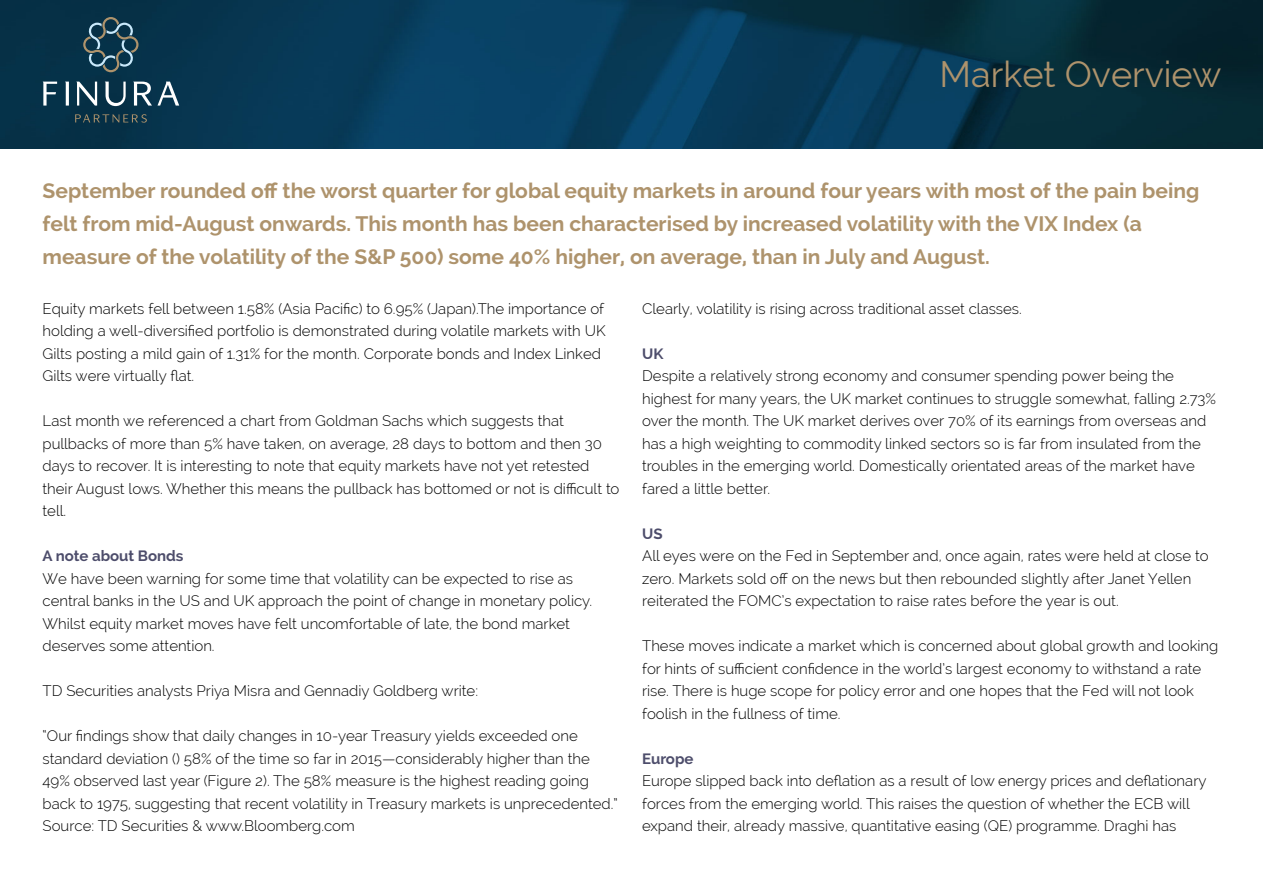
<style>
.page{position:relative;width:1263px;height:893px;background:#fff}
.page>*{position:absolute;margin:0;border:0;box-sizing:border-box;transform-origin:0 0}
.t1{font:36px "Raleway";color:#ae936c}
.t2{font:700 21px/33px "Raleway";color:#ae936c}
.t3{font:300 15px/22.5px "Raleway";color:#000}
.t4{font:700 15px "Raleway";color:#4d4d6b}
</style>
<div class="page">
<img style="left:0;top:0;width:1263px;height:149px">
<svg style="left:43px;top:82px;width:14px;height:24px"></svg>
<svg style="left:133px;top:82px;width:46px;height:24px"></svg>
<svg style="left:65px;top:82px;width:4px;height:24px"></svg>
<svg style="left:105px;top:82px;width:21px;height:24px"></svg>
<svg style="left:76px;top:82px;width:21px;height:24px"></svg>
<svg style="left:75px;top:114px;width:72px;height:9px"></svg>
<svg style="left:83px;top:17px;width:56px;height:55px;background:#2d505f"></svg>
<h1 class="t1" style="left:940px;top:53px;width:283px">Market Overview</h1>
<p class="t2" style="left:43px;top:175px;width:1158px">September rounded off the worst quarter for global equity markets in around four years with most of the pain being felt from mid-August onwards. This month has been characterised by increased volatility with the VIX Index (a measure of the volatility of the S&amp;P 500) some 40% higher, on average, than in July and August.</p>
<p class="t3" style="left:43px;top:297px;width:564px">Equity markets fell between 1.58% (Asia Pacific) to 6.95% (Japan).The importance of holding a well-diversified portfolio is demonstrated during volatile markets with UK Gilts posting a mild gain of 1.31% for the month. Corporate bonds and Index Linked Gilts were virtually flat.</p>
<p class="t3" style="left:43px;top:410px;width:578px">Last month we referenced a chart from Goldman Sachs which suggests that pullbacks of more than 5% have taken, on average, 28 days to bottom and then 30 days to recover. It is interesting to note that equity markets have not yet retested their August lows. Whether this means the pullback has bottomed or not is difficult to tell.</p>
<p class="t4" style="left:43px;top:548px;width:142px">A note about Bonds</p>
<p class="t3" style="left:43px;top:567px;width:551px">We have been warning for some time that volatility can be expected to rise as central banks in the US and UK approach the point of change in monetary policy.<br>Whilst equity market moves have felt uncomfortable of late, the bond market deserves some attention.</p>
<p class="t3" style="left:43px;top:680px;width:437px">TD Securities analysts Priya Misra and Gennadiy Goldberg write:</p>
<p class="t3" style="left:43px;top:725px;width:577px">“Our findings show that daily changes in 10-year Treasury yields exceeded one standard deviation (σ) 58% of the time so far in 2015—considerably higher than the 49% observed last year (Figure 2). The 58% measure is the highest reading going back to 1975, suggesting that recent volatility in Treasury markets is unprecedented.” Source: TD Securities &amp; www.Bloomberg.com</p>
<p class="t3" style="left:642px;top:297px;width:381px">Clearly, volatility is rising across traditional asset classes.</p>
<p class="t4" style="left:642px;top:345px;width:23px">UK</p>
<p class="t3" style="left:642px;top:365px;width:575px">Despite a relatively strong economy and consumer spending power being the highest for many years, the UK market continues to struggle somewhat, falling 2.73% over the month. The UK market derives over 70% of its earnings from overseas and has a high weighting to commodity linked sectors so is far from insulated from the troubles in the emerging world. Domestically orientated areas of the market have fared a little better.</p>
<p class="t4" style="left:642px;top:525px;width:22px">US</p>
<p class="t3" style="left:642px;top:545px;width:568px">All eyes were on the Fed in September and, once again, rates were held at close to zero. Markets sold off on the news but then rebounded slightly after Janet Yellen reiterated the FOMC’s expectation to raise rates before the year is out.</p>
<p class="t3" style="left:642px;top:635px;width:578px">These moves indicate a market which is concerned about global growth and looking for hints of sufficient confidence in the world’s largest economy to withstand a rate rise. There is huge scope for policy error and one hopes that the Fed will not look foolish in the fullness of time.</p>
<p class="t4" style="left:642px;top:750px;width:53px">Europe</p>
<p class="t3" style="left:642px;top:770px;width:566px">Europe slipped back into deflation as a result of low energy prices and deflationary forces from the emerging world. This raises the question of whether the ECB will expand their, already massive, quantitative easing (QE) programme. Draghi has</p>
</div>
